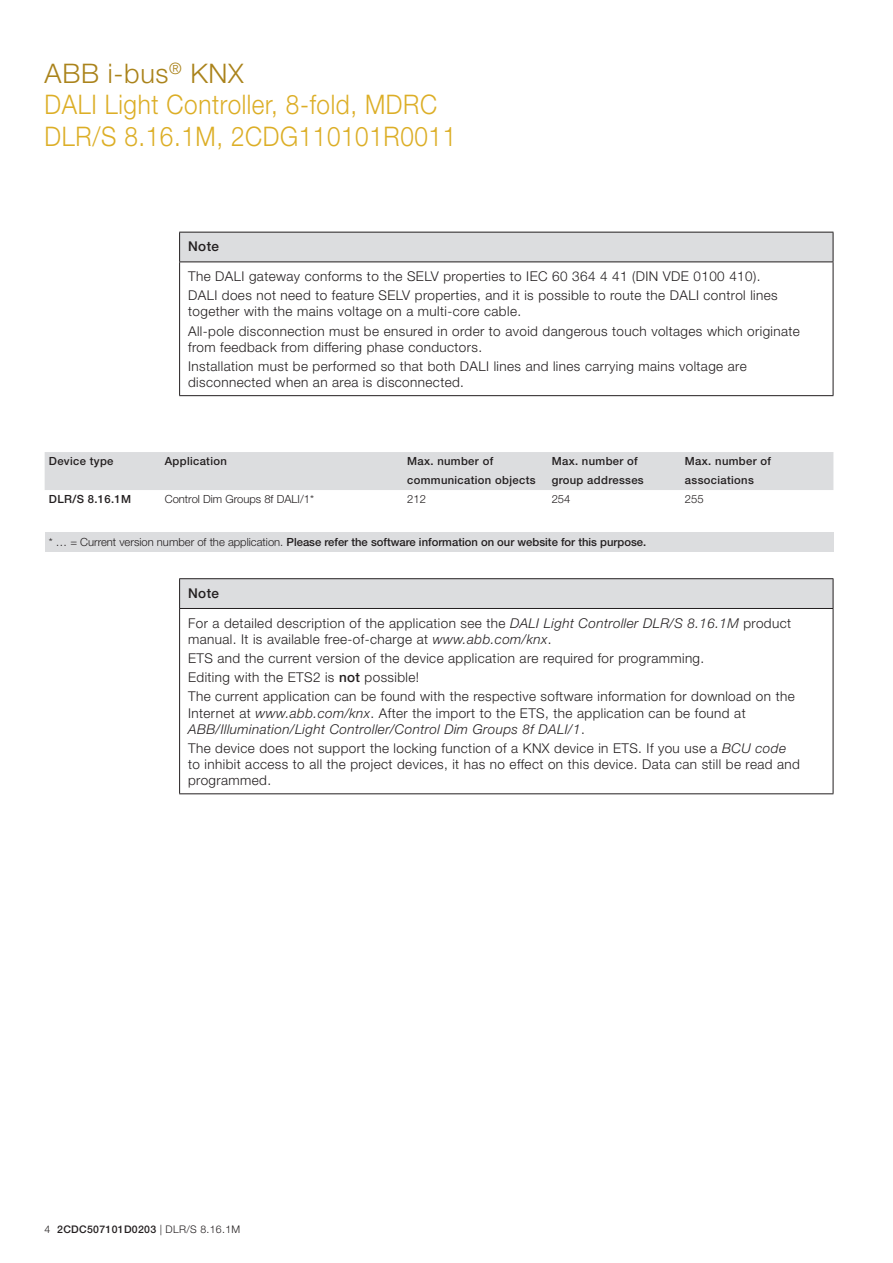
<style>
.page{position:relative;width:893px;height:1263px;background:#fff}
.page>*{position:absolute;margin:0;border:0;box-sizing:border-box;transform-origin:0 0}
.t1{font:300 27px/31.5px "Helvetica Neue LT";letter-spacing:.025em;color:#dcae26;scale:.9 1}
.t2{font:300 13.5px/19.2px "Helvetica Neue LT";letter-spacing:.03em;color:#231f20}
.t3{font:italic 300 13.5px/16.2px "Helvetica Neue LT";letter-spacing:.03em;color:#231f20}
.t4{font:500 13.5px "Helvetica Neue LT";letter-spacing:.03em;color:#231f20}
.t5{font:500 11.25px/18.6px "Helvetica Neue LT";letter-spacing:.03em;color:#231f20}
.t6{font:500 11.25px "Helvetica Neue LT";color:#231f20}
.t7{font:300 11.25px "Helvetica Neue LT";color:#231f20}
.t8{font:500 10.5px "Helvetica Neue LT";letter-spacing:.03em;color:#231f20}
.s1{color:#aa831b}
.s2{font-weight:300}
.s3{font-style:italic}
.s4{font-weight:500}
.s5{font-style:normal}
</style>
<div class="page">
<div style="left:45px;top:452px;width:788px;height:38px;background:#dcdddf"></div>
<div style="left:45px;top:532px;width:788px;height:20px;background:#dcdddf"></div>
<div style="left:180px;top:579px;width:653px;height:29px;background:#dcdddf"></div>
<hr style="left:179px;top:578px;width:654px;height:1px;background:#231f20">
<svg style="left:179px;top:579px;width:1px;height:29px"></svg>
<svg style="left:833px;top:579px;width:1px;height:29px"></svg>
<hr style="left:179px;top:608px;width:654px;height:1px;background:#231f20">
<hr style="left:179px;top:609px;width:1px;height:184px;background:#231f20">
<hr style="left:833px;top:609px;width:1px;height:184px;background:#231f20">
<hr style="left:179px;top:793px;width:654px;height:1px;background:#231f20">
<div style="left:180px;top:232px;width:653px;height:30px;background:#dcdddf"></div>
<hr style="left:179px;top:232px;width:654px;height:1px;background:#231f20">
<svg style="left:179px;top:232px;width:1px;height:29px"></svg>
<svg style="left:833px;top:232px;width:1px;height:29px"></svg>
<hr style="left:179px;top:261px;width:654px;height:1px;background:#231f20">
<hr style="left:179px;top:262px;width:1px;height:133px;background:#231f20">
<hr style="left:833px;top:262px;width:1px;height:133px;background:#231f20">
<hr style="left:179px;top:395px;width:654px;height:1px;background:#231f20">
<h1 class="t1" style="left:45px;top:57px;width:459px"><span class="s1">ABB i-bus</span><sup>®</sup> <span class="s1">KNX<br></span>DALI Light Controller, 8-fold, MDRC<br>DLR/S 8.16.1M, 2CDG110101R0011</h1>
<p class="t4" style="left:188px;top:238px;width:32px">Note</p>
<p class="t2" style="left:188px;top:266px;width:591px">The DALI gateway conforms to the SELV properties to IEC 60 364 4 41 (DIN VDE 0100 410).<br>DALI does not need to feature SELV properties, and it is possible to route the DALI control lines</p>
<p class="t2" style="left:188px;top:302px;width:613px">together with the mains voltage on a multi-core cable.<br>All-pole disconnection must be ensured in order to avoid dangerous touch voltages which originate</p>
<p class="t2" style="left:188px;top:337px;width:560px">from feedback from differing phase conductors.<br>Installation must be performed so that both DALI lines and lines carrying mains voltage are</p>
<p class="t2" style="left:188px;top:372px;width:277px">disconnected when an area is disconnected.</p>
<p class="t5" style="left:49px;top:452px;width:66px">Device type</p>
<p class="t5" style="left:165px;top:452px;width:64px">Application</p>
<p class="t5" style="left:407px;top:452px;width:130px">Max. number of communication objects</p>
<p class="t5" style="left:552px;top:452px;width:94px">Max. number of group addresses</p>
<p class="t5" style="left:685px;top:452px;width:88px">Max. number of associations</p>
<p class="t5" style="left:49px;top:490px;width:84px">DLR/S 8.16.1M</p>
<p class="t7" style="left:165px;top:492px;width:151px">Control Dim Groups 8f DALI/1*</p>
<p class="t7" style="left:407px;top:492px;width:20px">212</p>
<p class="t7" style="left:552px;top:492px;width:20px">254</p>
<p class="t7" style="left:685px;top:492px;width:20px">255</p>
<p class="t6" style="left:49px;top:535px;width:599px"><span class="s2">* … = Current version number of the application.</span> Please refer the software information on our website for this purpose.</p>
<p class="t4" style="left:188px;top:585px;width:32px">Note</p>
<p class="t2" style="left:188px;top:614px;width:605px;line-height:16.2px">For a detailed description of the application see the <span class="s3">DALI Light Controller DLR/S 8.16.1M</span> product manual. It is available free-of-charge at <span class="s3">www.abb.com/knx</span>.</p>
<p class="t2" style="left:188px;top:648px;width:608px">ETS and the current version of the device application are required for programming.<br>Editing with the ETS2 is <span class="s4">not</span> possible!<br>The current application can be found with the respective software information for download on the</p>
<p class="t3" style="left:188px;top:704px;width:559px"><span class="s5">Internet at</span> www.abb.com/knx<span class="s5">. After the import to the ETS, the application can be found at<br></span>ABB/Illumination/Light Controller/Control Dim Groups 8f DALI/1<span class="s5">.</span></p>
<p class="t2" style="left:188px;top:740px;width:613px;line-height:16.2px">The device does not support the locking function of a KNX device in ETS. If you use a <span class="s3">BCU code </span>to inhibit access to all the project devices, it has no effect on this device. Data can still be read and programmed.</p>
<p class="t8" style="left:45px;top:1223px;width:197px"><span class="s2">4</span> 2CDC507101D0203 <span class="s2">| DLR/S 8.16.1M</span></p>
</div>
